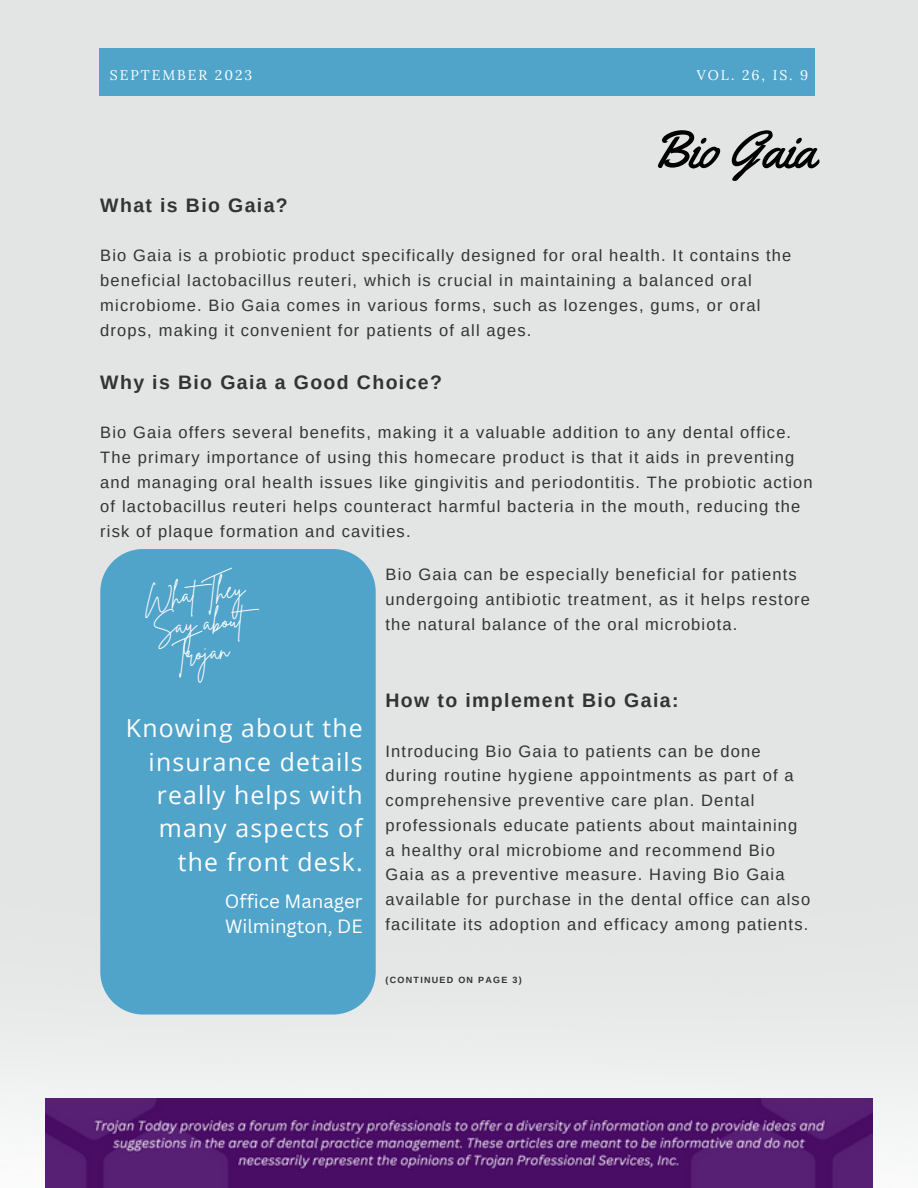
<style>
.page{position:relative;width:918px;height:1188px;background:#e2e5e4}
.page>*{position:absolute;margin:0;border:0;box-sizing:border-box;transform-origin:0 0}
.t1{font:52.5px "Yellowtail";color:#000}
.t2{font:24.9px "Brittany Signature";color:#fff}
.t3{font:24.75px/33.5px "Open Sans";letter-spacing:.045em;color:#fff;text-align:right}
.t4{font:700 19.5px "Arimo";letter-spacing:.07em;color:#323432}
.t5{font:18.75px "Canva Sans";color:#fff}
.t6{font:16.5px/24.8px "Arimo";letter-spacing:.07em;color:#323432}
.t7{font:13.95px "Lora";letter-spacing:.14em;color:#fff}
.t8{font:700 9px "Arimo";letter-spacing:.14em;color:#323432}
</style>
<div class="page">
<div style="left:99px;top:49px;width:716px;height:46px;background:#50a3c9"></div>
<div style="left:0;top:1051px;width:918px;height:137px;background:#eff1f0"></div>
<img style="left:46px;top:1098px;width:827px;height:90px">
<div style="left:100px;top:549px;width:276px;height:466px;background:#50a3c9"></div>
<p class="t7" style="left:110px;top:66px;width:144px">SEPTEMBER 2023</p>
<p class="t7" style="left:697px;top:66px;width:113px">VOL. 26, IS. 9</p>
<p class="t1" style="left:652px;top:116px;width:165px">Bio Gaia</p>
<p class="t4" style="left:100px;top:194px;width:189px">What is Bio Gaia?</p>
<p class="t6" style="left:100px;top:243px;width:693px">Bio Gaia is a probiotic product specifically designed for oral health. It contains the beneficial lactobacillus reuteri, which is crucial in maintaining a balanced oral microbiome. Bio Gaia comes in various forms, such as lozenges, gums, or oral drops, making it convenient for patients of all ages.</p>
<p class="t4" style="left:100px;top:371px;width:343px">Why is Bio Gaia a Good Choice?</p>
<p class="t6" style="left:100px;top:420px;width:714px">Bio Gaia offers several benefits, making it a valuable addition to any dental office.<br>The primary importance of using this homecare product is that it aids in preventing and managing oral health issues like gingivitis and periodontitis. The probiotic action of lactobacillus reuteri helps counteract harmful bacteria in the mouth, reducing the risk of plaque formation and cavities.</p>
<p class="t2" style="left:142px;top:583px;width:104px;rotate:-6deg">What They</p>
<p class="t2" style="left:151px;top:612px;width:91px;rotate:-6deg">Say about</p>
<p class="t2" style="left:171px;top:639px;width:58px;rotate:-6deg">Trojan</p>
<p class="t3" style="left:126px;top:711px;width:238px">Knowing about the insurance details really helps with many aspects of</p>
<p class="t3" style="left:178px;top:845px;width:186px">the front desk.</p>
<p class="t5" style="left:225px;top:888px;width:139px">Office Manager</p>
<p class="t5" style="left:225px;top:913px;width:139px">Wilmington, DE</p>
<p class="t6" style="left:386px;top:562px;width:426px">Bio Gaia can be especially beneficial for patients undergoing antibiotic treatment, as it helps restore the natural balance of the oral microbiota.</p>
<p class="t4" style="left:386px;top:690px;width:294px">How to implement Bio Gaia:</p>
<p class="t6" style="left:386px;top:739px;width:426px">Introducing Bio Gaia to patients can be done during routine hygiene appointments as part of a comprehensive preventive care plan. Dental professionals educate patients about maintaining a healthy oral microbiome and recommend Bio Gaia as a preventive measure. Having Bio Gaia available for purchase in the dental office can also facilitate its adoption and efficacy among patients.</p>
<p class="t8" style="left:386px;top:975px;width:138px">(CONTINUED ON PAGE 3)</p>
</div>
